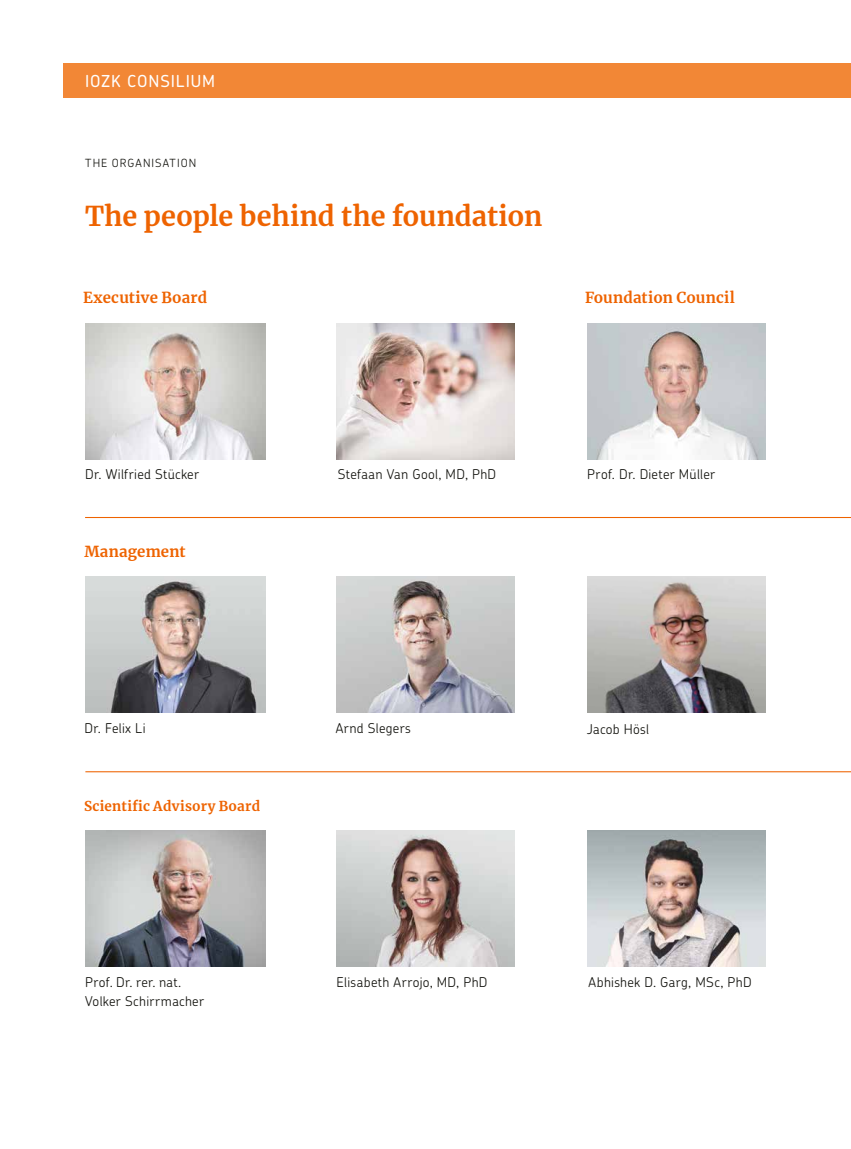
<style>
.page{position:relative;width:851px;height:1149px;background:#fff}
.page>*{position:absolute;margin:0;border:0;box-sizing:border-box;transform-origin:0 0}
.t1{font:700 27px "Merriweather";letter-spacing:-.005em;color:#ee6300}
.t2{font:500 16.5px "Chevin Pro";letter-spacing:.055em;color:#fff}
.t3{font:700 15px "Merriweather";letter-spacing:.01em;color:#ee6300}
.t4{font:300 13.5px/19.5px "Chevin Pro";letter-spacing:.02em;color:#12120d}
.t5{font:700 13.5px "Merriweather";letter-spacing:.02em;color:#ee6300}
.t6{font:300 11.25px "Chevin Pro";letter-spacing:.085em;color:#12120d}
</style>
<div class="page">
<div style="left:64px;top:64px;width:786px;height:34px;background:#f28736"></div>
<img style="left:85px;top:323px;width:181px;height:136px">
<img style="left:85px;top:576px;width:181px;height:136px">
<img style="left:85px;top:830px;width:181px;height:136px">
<img style="left:336px;top:323px;width:178px;height:136px">
<img style="left:336px;top:576px;width:178px;height:136px">
<img style="left:336px;top:830px;width:178px;height:136px">
<img style="left:587px;top:576px;width:178px;height:136px">
<img style="left:587px;top:830px;width:178px;height:136px">
<hr style="left:85px;top:517px;width:765px;height:1px;background:#ee6300">
<hr style="left:85px;top:771px;width:765px;height:1px;background:#ee6300">
<img style="left:587px;top:323px;width:178px;height:136px">
<p class="t2" style="left:85px;top:70px;width:132px">IOZK CONSILIUM</p>
<p class="t6" style="left:85px;top:155px;width:112px">THE ORGANISATION</p>
<h1 class="t1" style="left:85px;top:197px;width:459px">The people behind the foundation</h1>
<p class="t3" style="left:83px;top:287px;width:125px">Executive Board</p>
<p class="t3" style="left:585px;top:287px;width:151px">Foundation Council</p>
<p class="t4" style="left:85px;top:464px;width:115px">Dr. Wilfried Stücker</p>
<p class="t3" style="left:84px;top:541px;width:103px">Management</p>
<p class="t4" style="left:338px;top:464px;width:160px">Stefaan Van Gool, MD, PhD</p>
<p class="t4" style="left:587px;top:463px;width:129px">Prof. Dr. Dieter Müller</p>
<p class="t4" style="left:84px;top:717px;width:63px">Dr. Felix Li</p>
<p class="t5" style="left:84px;top:796px;width:178px">Scientific Advisory Board</p>
<p class="t4" style="left:335px;top:717px;width:77px">Arnd Slegers</p>
<p class="t4" style="left:587px;top:718px;width:63px">Jacob Hösl</p>
<p class="t4" style="left:85px;top:971px;width:120px">Prof. Dr. rer. nat.<br>Volker Schirrmacher</p>
<p class="t4" style="left:336px;top:971px;width:153px">Elisabeth Arrojo, MD, PhD</p>
<p class="t4" style="left:588px;top:971px;width:165px">Abhishek D. Garg, MSc, PhD</p>
</div>
